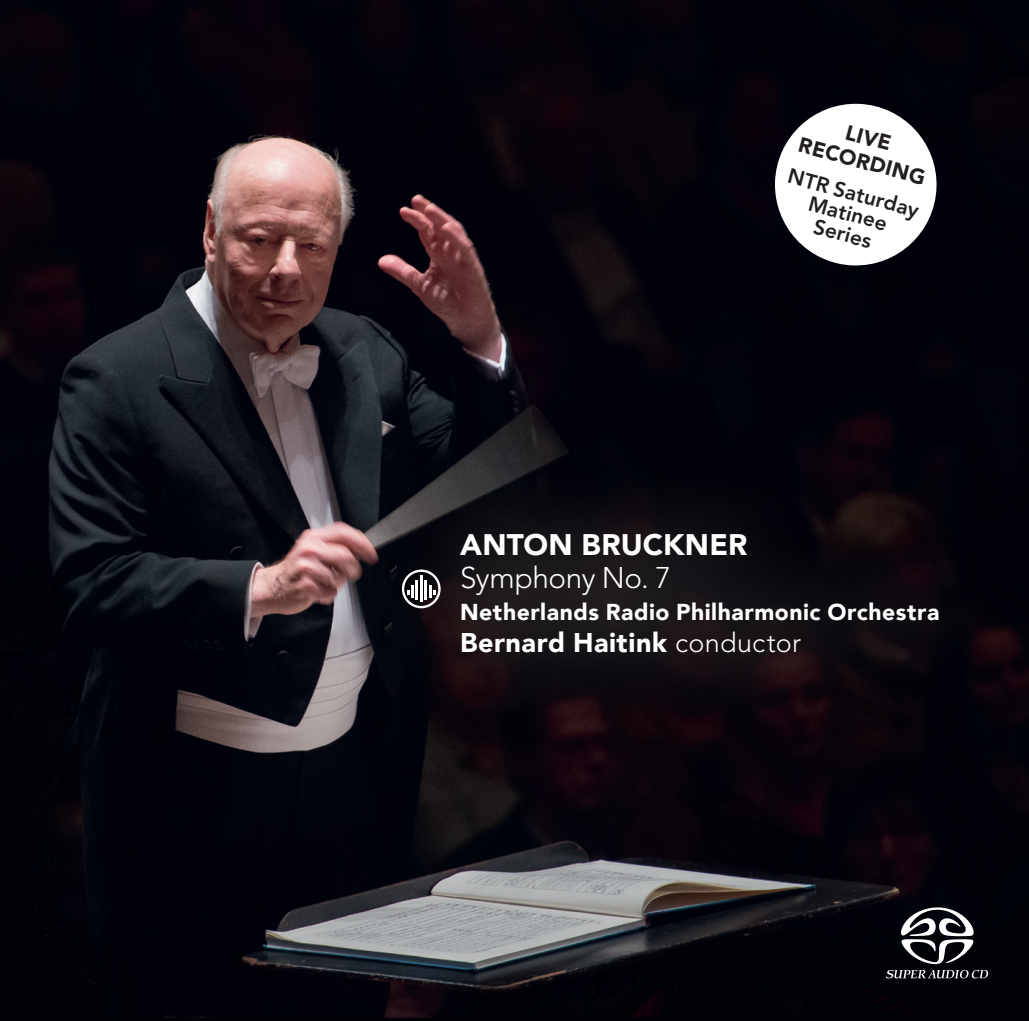
<style>
.page{position:relative;width:1029px;height:1021px;background:#fff}
.page>*{position:absolute;margin:0;border:0;box-sizing:border-box;transform-origin:0 0}
.t1{font:900 29.7px "Avenir";letter-spacing:.005em;color:#fff}
.t2{font:300 29.7px "Avenir LT Std";letter-spacing:-.015em;color:#fff}
.t3{font:900 27px "Avenir";letter-spacing:.02em;color:#fff}
.t4{font:900 23.1px "Avenir";letter-spacing:.02em;color:#fff}
.t5{font:800 21px/33px "Avenir LT Std";color:#231f20}
.t6{font:900 21px "Avenir LT Std";color:#231f20}
.s1{font-weight:900}
.s2{font-family:"Avenir LT Std";font-weight:300}
</style>
<div class="page">
<img style="left:0;top:0;width:1029px;height:1017px">
<svg style="left:387px;top:459px;width:622px;height:268px;background:#0f0b11"></svg>
<svg style="left:402px;top:569px;width:39px;height:39px"></svg>
<hr style="left:420px;top:576px;width:3px;height:26px;background:#fff">
<svg style="left:773px;top:102px;width:165px;height:165px"></svg>
<svg style="left:886px;top:907px;width:102px;height:71px"></svg>
<p class="t6" style="left:849px;top:119px;width:48px;rotate:15deg">LIVE</p>
<p class="t5" style="left:801px;top:128px;width:136px;rotate:15deg"><span class="s1">RECORDING<br></span>NTR Saturday</p>
<p class="t5" style="left:813px;top:187px;width:82px;rotate:15deg">Matinee</p>
<p class="t5" style="left:818px;top:210px;width:61px;rotate:15deg">Series</p>
<p class="t1" style="left:460px;top:519px;width:289px">ANTON BRUCKNER</p>
<p class="t2" style="left:460px;top:560px;width:212px">Symphony No. 7</p>
<p class="t4" style="left:460px;top:592px;width:481px">Netherlands Radio Philharmonic Orchestra</p>
<p class="t3" style="left:460px;top:619px;width:342px">Bernard Haitink <span class="s2">conductor</span></p>
</div>
